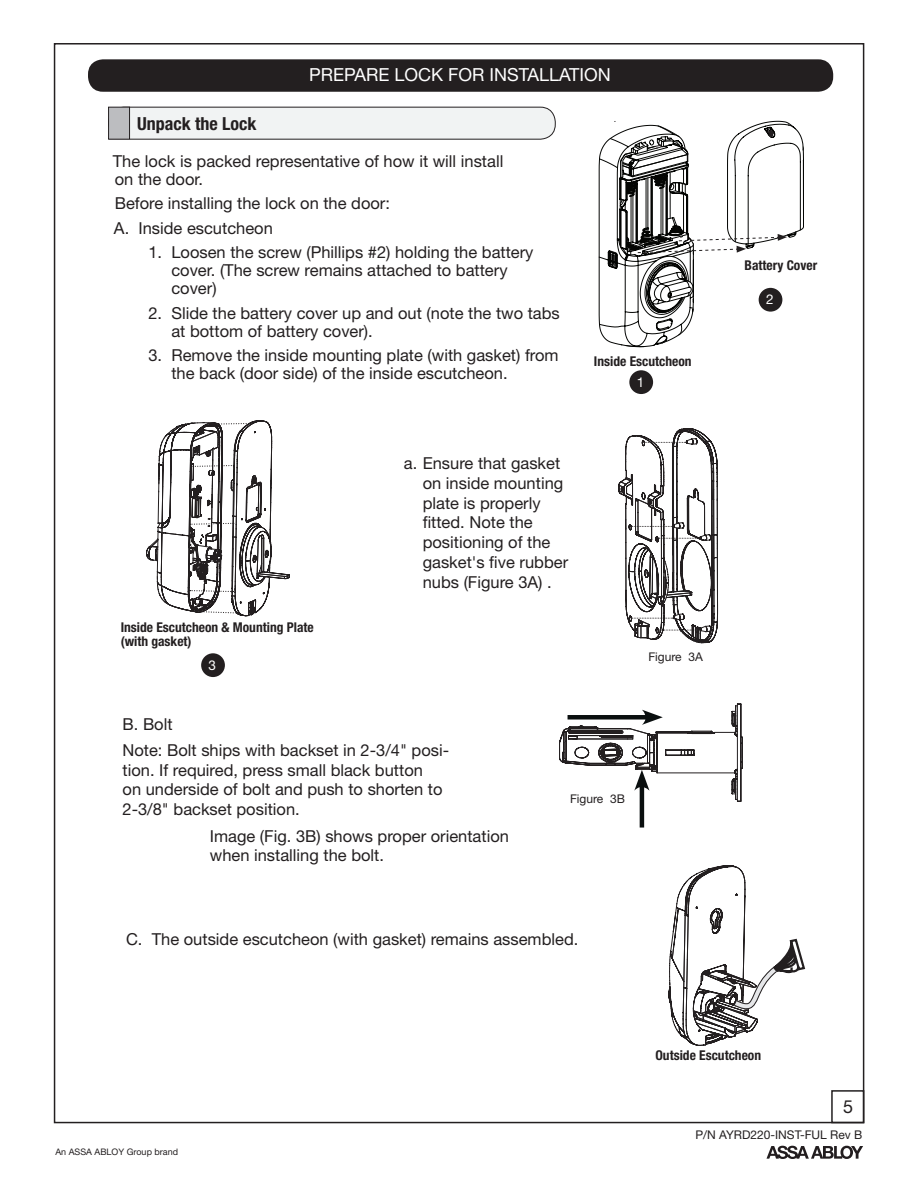
<style>
.page{position:relative;width:918px;height:1188px;background:#fff}
.page>*{position:absolute;margin:0;border:0;box-sizing:border-box;transform-origin:0 0}
.t1{font:18px "Helvetica Neue";color:#fff}
.t2{font:700 condensed 18px "Helvetica Neue";color:#231f20}
.t3{font:18px "Helvetica Neue";color:#231f20}
.t4{font:16.5px/19.8px "Helvetica Neue";color:#231f20}
.t5{font:700 condensed 13.5px/13.5px "Helvetica Neue";color:#231f20}
.t6{font:13.5px "Helvetica Neue";color:#fff}
.t7{font:12px "Helvetica Neue";color:#231f20}
.t8{font:9px "Helvetica Neue";color:#231f20}
</style>
<div class="page">
<div style="left:831px;top:1090px;width:33px;height:33px;border:2px solid #231f20"></div>
<svg style="left:767px;top:1146px;width:96px;height:13px"></svg>
<div style="left:88px;top:59px;width:745px;height:33px;background:#231f20;border-radius:15px"></div>
<div style="left:109px;top:107px;width:446px;height:32px;background:#f1f3f3;border-radius:15px"></div>
<div style="left:109px;top:107px;width:446px;height:32px;border:1px solid #231f20;border-radius:15px"></div>
<div style="left:109px;top:107px;width:21px;height:32px;background:#bcbdc0"></div>
<div style="left:108px;top:107px;width:22px;height:32px;border:1px solid #231f20"></div>
<div style="left:629px;top:370px;width:24px;height:24px;background:#231f20;border-radius:50%"></div>
<div style="left:201px;top:653px;width:24px;height:24px;background:#231f20;border-radius:50%"></div>
<hr style="left:640px;top:782px;width:4px;height:46px;background:#0a0f0f">
<svg style="left:559px;top:703px;width:184px;height:99px"></svg>
<svg style="left:146px;top:420px;width:144px;height:197px"></svg>
<svg style="left:618px;top:428px;width:100px;height:216px"></svg>
<svg style="left:598px;top:120px;width:206px;height:227px"></svg>
<svg style="left:668px;top:865px;width:138px;height:181px"></svg>
<p class="t1" style="left:309px;top:64px;width:303px">PREPARE LOCK FOR INSTALLATION</p>
<p class="t2" style="left:137px;top:113px;width:121px">Unpack the Lock</p>
<p class="t4" style="left:113px;top:152px;width:392px;line-height:18px">The lock is packed representative of how it will install on the door.</p>
<p class="t4" style="left:114px;top:191px;width:278px;line-height:24.5px">Before installing the lock on the door:<br>A. Inside escutcheon</p>
<p class="t4" style="left:171px;top:243px;width:364px;line-height:18px;text-indent:-23px">1. Loosen the screw (Phillips #2) holding the battery cover. (The screw remains attached to battery cover)</p>
<p class="t4" style="left:171px;top:304px;width:390px;line-height:18px;text-indent:-23px">2. Slide the battery cover up and out (note the two tabs at bottom of battery cover).</p>
<p class="t4" style="left:171px;top:346px;width:389px;line-height:18px;text-indent:-23px">3. Remove the inside mounting plate (with gasket) from the back (door side) of the inside escutcheon.</p>
<p class="t5" style="left:594px;top:354px;width:99px">Inside Escutcheon</p>
<p class="t6" style="left:637px;top:374px;width:9px">1</p>
<p class="t5" style="left:121px;top:621px;width:195px">Inside Escutcheon &amp; Mounting Plate (with gasket)</p>
<p class="t6" style="left:209px;top:657px;width:9px">3</p>
<p class="t4" style="left:423px;top:453px;width:147px;text-indent:-19px">a. Ensure that gasket on inside mounting plate is properly fitted. Note the positioning of the gasket's five rubber nubs (Figure 3A) .</p>
<p class="t7" style="left:648px;top:650px;width:56px">Figure 3A</p>
<p class="t4" style="left:123px;top:711px;width:328px;line-height:26px">B. Bolt<br>Note: Bolt ships with backset in 2-3/4" posi-</p>
<p class="t4" style="left:123px;top:760px;width:322px">tion. If required, press small black button on underside of bolt and push to shorten to<br>2-3/8" backset position.</p>
<p class="t4" style="left:210px;top:826px;width:301px">Image (Fig. 3B) shows proper orientation when installing the bolt.</p>
<p class="t7" style="left:570px;top:792px;width:56px">Figure 3B</p>
<p class="t4" style="left:126px;top:929px;width:454px">C. The outside escutcheon (with gasket) remains assembled.</p>
<p class="t5" style="left:745px;top:258px;width:74px">Battery Cover</p>
<p class="t6" style="left:766px;top:292px;width:9px">2</p>
<p class="t5" style="left:655px;top:1049px;width:107px">Outside Escutcheon</p>
<p class="t3" style="left:843px;top:1096px;width:12px">5</p>
<p class="t8" style="left:55px;top:1146px;width:124px">An ASSA ABLOY Group brand</p>
<p class="t7" style="left:695px;top:1128px;width:169px">P/N AYRD220-INST-FUL Rev B</p>
</div>
